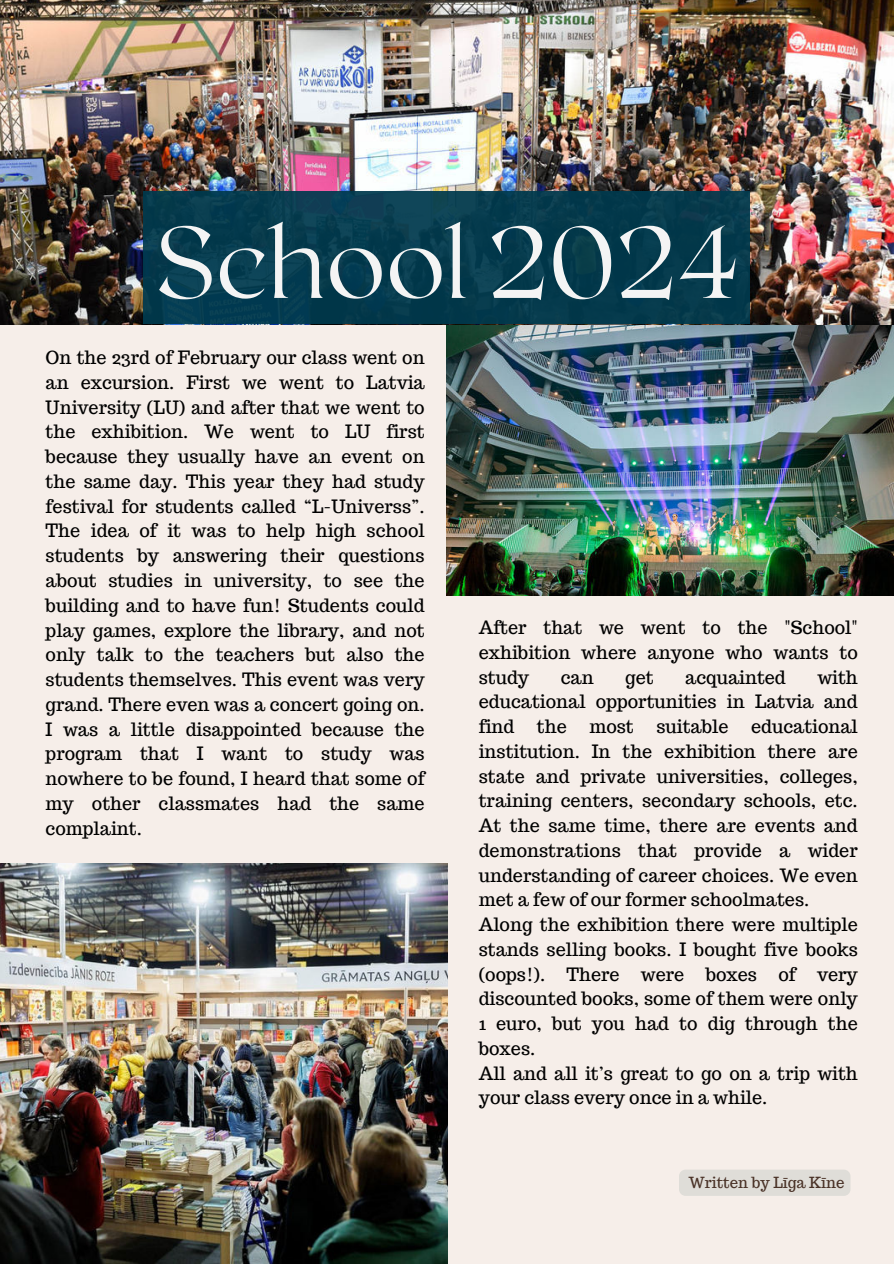
<style>
.page{position:relative;width:894px;height:1264px;background:#fff}
.page>*{position:absolute;margin:0;border:0;box-sizing:border-box;transform-origin:0 0}
.t1{font:100 101.1px "Roxborough CF";color:#f4f4f4}
.t2{font:18px/24.8px "Trocchi";color:#000;text-align:justify}
.t3{font:15px "Trocchi";color:#4a3227}
</style>
<div class="page">
<div style="left:0;top:0;width:893px;height:1263px;background:#f6eee9"></div>
<div style="left:678px;top:1169px;width:172px;height:26px;background:#dfddd8;border-radius:7px"></div>
<img style="left:446px;top:324px;width:447px;height:271px">
<img style="left:0;top:0;width:892px;height:324px">
<div style="left:143px;top:192px;width:606px;height:132px;background:#003a4e"></div>
<img style="left:0;top:863px;width:447px;height:400px">
<h1 class="t1" style="left:155px;top:197px;width:585px">School 2024</h1>
<p class="t2" style="left:46px;top:345px;width:380px">On the 23rd of February our class went on an excursion. First we went to Latvia University (LU) and after that we went to the exhibition. We went to LU first because they usually have an event on the same day. This year they had study festival for students called “L-Universs”.<br>The idea of it was to help high school students by answering their questions about studies in university, to see the building and to have fun! Students could play games, explore the library, and not only talk to the teachers but also the students themselves. This event was very grand. There even was a concert going on.<br>I was a little disappointed because the program that I want to study was nowhere to be found, I heard that some of my other classmates had the same complaint.</p>
<p class="t2" style="left:478px;top:615px;width:380px">After that we went to the "School" exhibition where anyone who wants to study</p>
<p class="t2" style="left:478px;top:664px;width:380px;text-indent:338px">with educational opportunities in Latvia and find</p>
<p class="t2" style="left:560px;top:664px;width:34px">can</p>
<p class="t2" style="left:625px;top:664px;width:30px">get</p>
<p class="t2" style="left:685px;top:664px;width:102px">acquainted</p>
<p class="t2" style="left:478px;top:714px;width:380px;text-align:left;text-indent:272px">educational institution. In the exhibition there are state and private universities, colleges, training centers, secondary schools, etc.<br>At the same time, there are events and demonstrations that provide a wider understanding of career choices. We even met a few of our former schoolmates.<br>Along the exhibition there were multiple stands selling books. I bought five books (oops!). There were boxes of very discounted books, some of them were only 1 euro, but you had to dig through the boxes.<br>All and all it’s great to go on a trip with your class every once in a while.</p>
<p class="t2" style="left:536px;top:714px;width:31px">the</p>
<p class="t2" style="left:589px;top:714px;width:46px">most</p>
<p class="t2" style="left:656px;top:714px;width:74px">suitable</p>
<p class="t3" style="left:688px;top:1173px;width:157px">Written by Līga Kīne</p>
</div>
